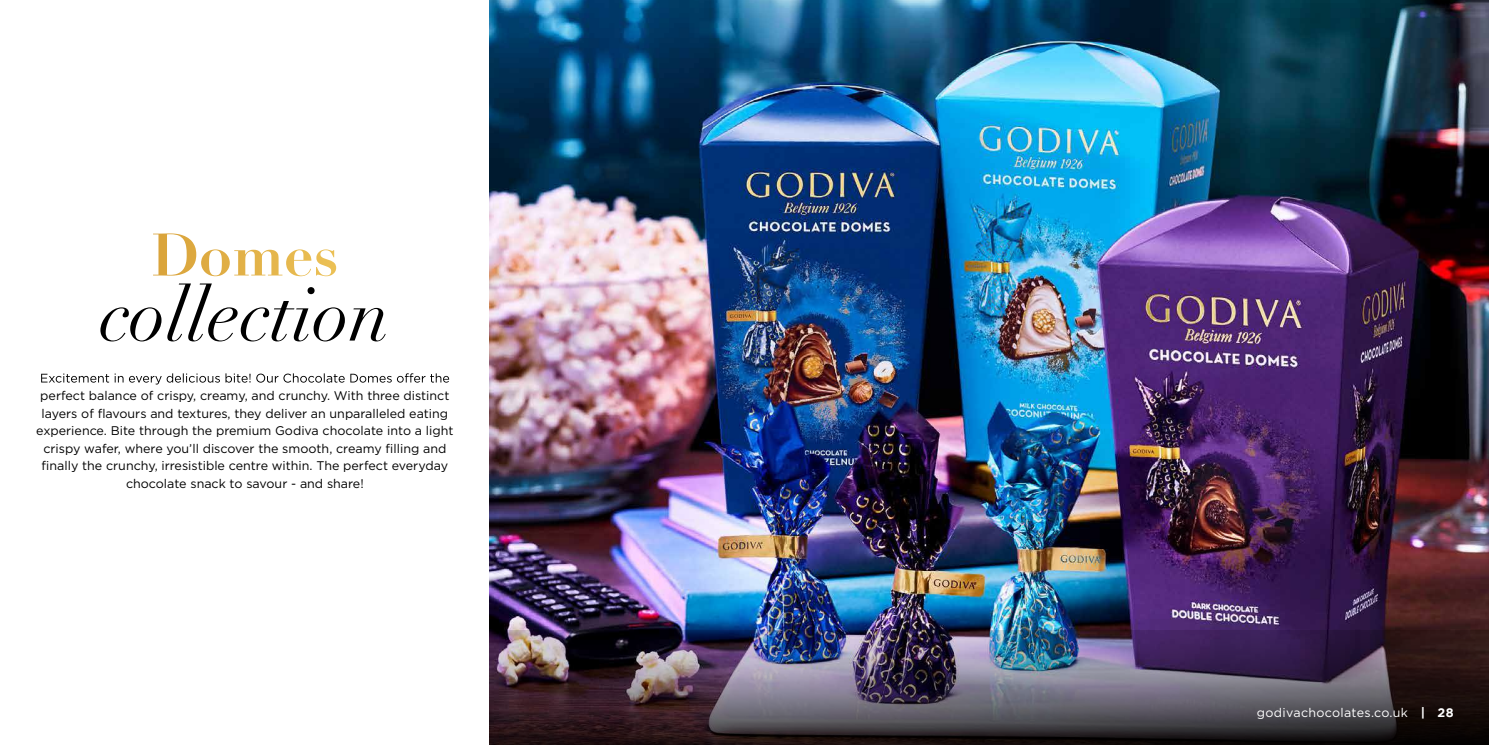
<style>
.page{position:relative;width:1489px;height:745px;background:#fff}
.page>*{position:absolute;margin:0;border:0;box-sizing:border-box;transform-origin:0 0}
.t1{font:italic 75px "Didot";color:#000}
.t2{font:12.5px/17.5px "Gotham";color:#000;text-align:center}
.t3{font:12.5px "Gotham";letter-spacing:.025em;color:#fff}
.s1{font-weight:700}
</style>
<div class="page">
<img style="left:489px;top:0;width:999px;height:629px">
<img style="left:489px;top:629px;width:999px;height:115px">
<svg style="left:41px;top:373px;width:408px;height:11px"></svg>
<svg style="left:153px;top:233px;width:183px;height:43px"></svg>
<h1 class="t1" style="left:100px;top:268px;width:292px">collection</h1>
<p class="t2" style="left:36px;top:386px;width:418px">perfect balance of crispy, creamy, and crunchy. With three distinct layers of flavours and textures, they deliver an unparalleled eating experience. Bite through the premium Godiva chocolate into a light crispy wafer, where you’ll discover the smooth, creamy filling and finally the crunchy, irresistible centre within. The perfect everyday chocolate snack to savour - and share!</p>
<p class="t3" style="left:1256px;top:703px;width:198px">godivachocolates.co.uk <span class="s1">| 28</span></p>
</div>
